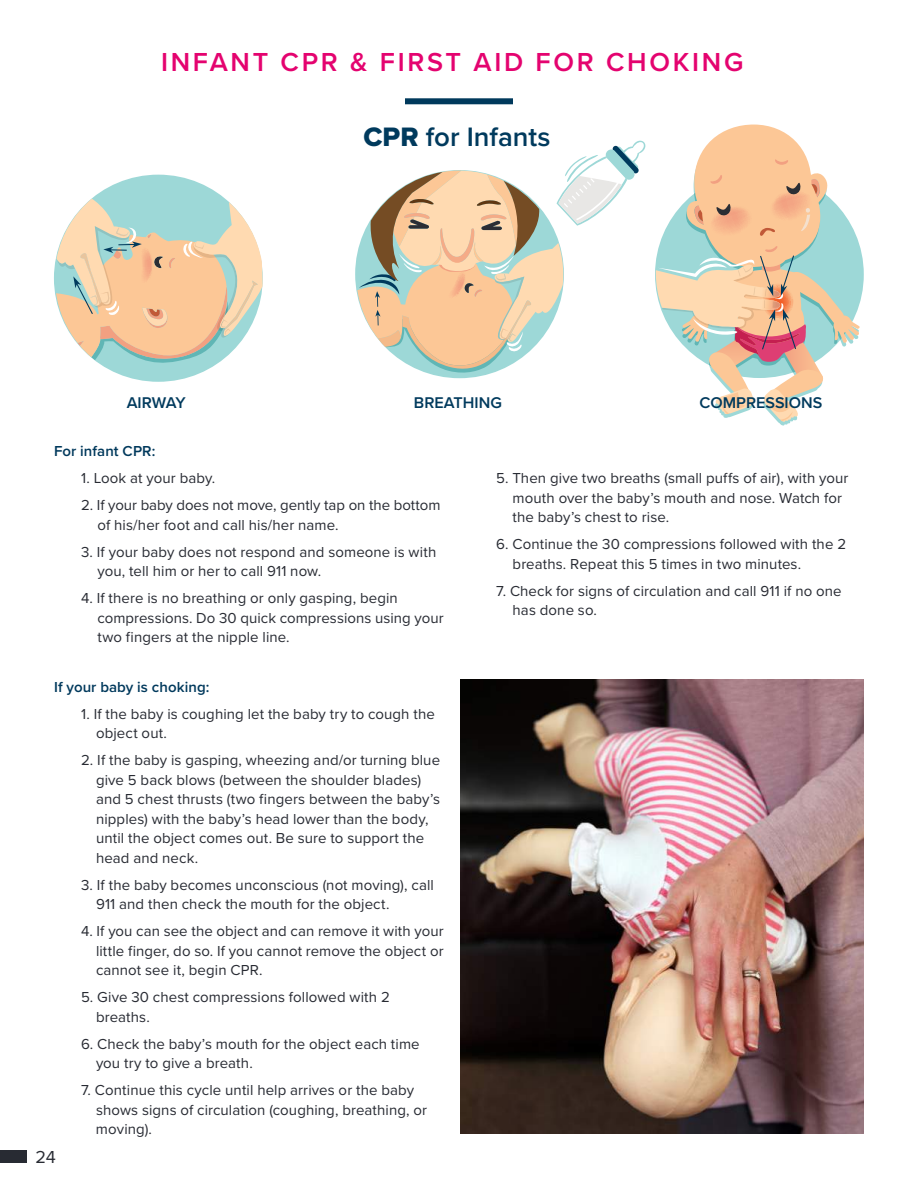
<style>
.page{position:relative;width:918px;height:1188px;background:#fff}
.page>*{position:absolute;margin:0;border:0;box-sizing:border-box;transform-origin:0 0}
.t1{font:600 27.6px "Proxima Nova";color:#003a5d}
.t2{font:600 27px "Proxima Nova";letter-spacing:.1em;color:#e4036f}
.t3{font:18px "Proxima Nova";color:#282b33}
.t4{font:600 16.05px "Proxima Nova";color:#003a5d}
.t5{font:15px/19.5px "Proxima Nova";letter-spacing:.005em;color:#282b33}
.t6{font:600 15px "Proxima Nova";letter-spacing:.005em;color:#00395c}
.s1{font-family:"Proxima Nova Extrabld";font-weight:400}
</style>
<div class="page">
<div style="left:0;top:1150px;width:27px;height:13px;background:#282b33"></div>
<svg style="left:656px;top:124px;width:204px;height:298px"></svg>
<div style="left:54px;top:175px;width:209px;height:207px;background:#9dd8d7;border-radius:50%"></div>
<svg style="left:56px;top:199px;width:207px;height:164px"></svg>
<svg style="left:357px;top:140px;width:289px;height:233px"></svg>
<img style="left:461px;top:680px;width:403px;height:454px">
<div style="left:405px;top:98px;width:108px;height:6px;background:#00395c"></div>
<h2 class="t2" style="left:161px;top:42px;width:584px">INFANT CPR &amp; FIRST AID FOR CHOKING</h2>
<h1 class="t1" style="left:363px;top:116px;width:189px"><span class="s1">CPR</span> for Infants</h1>
<p class="t4" style="left:127px;top:391px;width:61px">AIRWAY</p>
<p class="t4" style="left:414px;top:391px;width:89px">BREATHING</p>
<p class="t4" style="left:699px;top:391px;width:124px">COMPRESSIONS</p>
<p class="t6" style="left:54px;top:440px;width:103px">For infant CPR:</p>
<p class="t5" style="left:81px;top:468px;width:136px">1. Look at your baby.</p>
<p class="t5" style="left:98px;top:495px;width:345px;text-indent:-16px">2. If your baby does not move, gently tap on the bottom of his/her foot and call his/her name.</p>
<p class="t5" style="left:98px;top:541px;width:340px;text-indent:-16px">3. If your baby does not respond and someone is with you, tell him or her to call 911 now.</p>
<p class="t5" style="left:98px;top:588px;width:348px;text-indent:-16px">4. If there is no breathing or only gasping, begin compressions. Do 30 quick compressions using your two fingers at the nipple line.</p>
<p class="t6" style="left:54px;top:675px;width:157px">If your baby is choking:</p>
<p class="t5" style="left:96px;top:703px;width:340px;text-indent:-15px">1. If the baby is coughing let the baby try to cough the object out.</p>
<p class="t5" style="left:96px;top:750px;width:346px;text-indent:-15px">2. If the baby is gasping, wheezing and/or turning blue give 5 back blows (between the shoulder blades) and 5 chest thrusts (two fingers between the baby’s nipples) with the baby’s head lower than the body, until the object comes out. Be sure to support the head and neck.</p>
<p class="t5" style="left:96px;top:874px;width:339px;text-indent:-15px">3. If the baby becomes unconscious (not moving), call<br>911 and then check the mouth for the object.</p>
<p class="t5" style="left:96px;top:921px;width:349px;text-align:justify;text-indent:-15px">4. If you can see the object and can remove it with your little finger, do so. If you cannot remove the object or cannot see it, begin CPR.</p>
<p class="t5" style="left:96px;top:987px;width:295px;text-indent:-15px">5. Give 30 chest compressions followed with 2 breaths.</p>
<p class="t5" style="left:96px;top:1033px;width:325px;text-indent:-15px">6. Check the baby’s mouth for the object each time you try to give a breath.</p>
<p class="t5" style="left:96px;top:1080px;width:333px;text-indent:-15px">7. Continue this cycle until help arrives or the baby shows signs of circulation (coughing, breathing, or moving).</p>
<p class="t3" style="left:35px;top:1143px;width:22px">24</p>
<p class="t5" style="left:513px;top:468px;width:337px;text-indent:-16px">5. Then give two breaths (small puffs of air), with your mouth over the baby’s mouth and nose. Watch for the baby’s chest to rise.</p>
<p class="t5" style="left:513px;top:534px;width:335px;text-indent:-16px">6. Continue the 30 compressions followed with the 2 breaths. Repeat this 5 times in two minutes.</p>
<p class="t5" style="left:513px;top:581px;width:331px;text-indent:-16px">7. Check for signs of circulation and call 911 if no one has done so.</p>
</div>
